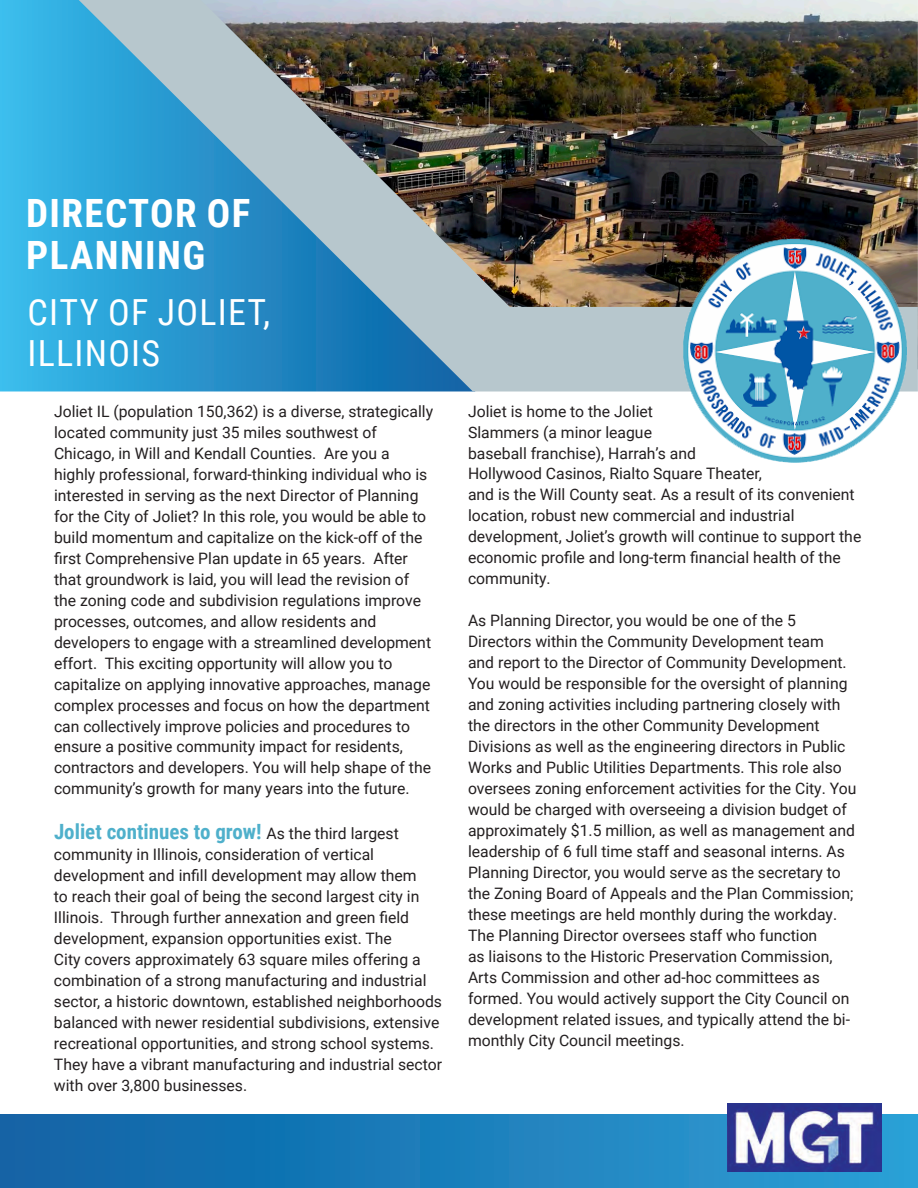
<style>
.page{position:relative;width:918px;height:1188px;background:#fff}
.page>*{position:absolute;margin:0;border:0;box-sizing:border-box;transform-origin:0 0}
.Header1{font:700 39px/42px "Roboto Condensed";letter-spacing:.035em;color:#fff}
.Header1-2{font:36px/40.5px "Roboto Condensed";letter-spacing:.035em;color:#fff}
.Text_11{font:700 21px "Roboto Condensed";color:#4fb0cb}
.Text_11-2{font:15.75px/21px "Roboto";color:#231f20}
.s1{font-family:"Roboto";font-weight:400;font-size:15.75px;color:#231f20}
</style>
<div class="page">
<div style="left:0;top:1115px;width:918px;height:73px;background:linear-gradient(to right,#0e63a5,#2c98d1)"></div>
<svg style="left:0;top:0;width:79px;height:392px;background:#36b5e6"></svg>
<img style="left:79px;top:0;width:839px;height:392px">
<img style="left:727px;top:1104px;width:155px;height:67px">
<img style="left:681px;top:238px;width:228px;height:225px">
<p class="Header1" style="left:26px;top:191px;width:226px">DIRECTOR OF<br>PLANNING</p>
<p class="Header1-2" style="left:28px;top:291px;width:244px">CITY OF JOLIET,<br>ILLINOIS</p>
<p class="Text_11-2" style="left:54px;top:400px;width:381px">Joliet IL (population 150,362) is a diverse, strategically located community just 35 miles southwest of Chicago, in Will and Kendall Counties. Are you a highly professional, forward-thinking individual who is interested in serving as the next Director of Planning for the City of Joliet? In this role, you would be able to build momentum and capitalize on the kick-off of the first Comprehensive Plan update in 65 years. After that groundwork is laid, you will lead the revision of the zoning code and subdivision regulations improve processes, outcomes, and allow residents and developers to engage with a streamlined development effort. This exciting opportunity will allow you to capitalize on applying innovative approaches, manage complex processes and focus on how the department can collectively improve policies and procedures to ensure a positive community impact for residents, contractors and developers. You will help shape of the community’s growth for many years into the future.</p>
<p class="Text_11" style="left:54px;top:817px;width:346px">Joliet continues to grow! <span class="s1">As the third largest</span></p>
<p class="Text_11-2" style="left:54px;top:843px;width:390px">community in Illinois, consideration of vertical development and infill development may allow them<br>to reach their goal of being the second largest city in Illinois. Through further annexation and green field development, expansion opportunities exist. The<br>City covers approximately 63 square miles offering a combination of a strong manufacturing and industrial sector, a historic downtown, established neighborhoods balanced with newer residential subdivisions, extensive recreational opportunities, and strong school systems.<br>They have a vibrant manufacturing and industrial sector with over 3,800 businesses.</p>
<p class="Text_11-2" style="left:468px;top:400px;width:395px">Joliet is home to the Joliet<br>Slammers (a minor league<br>baseball franchise), Harrah’s and<br>Hollywood Casinos, Rialto Square Theater,<br>and is the Will County seat. As a result of its convenient location, robust new commercial and industrial development, Joliet’s growth will continue to support the economic profile and long-term financial health of the community.</p>
<p class="Text_11-2" style="left:468px;top:609px;width:390px">As Planning Director, you would be one of the 5<br>Directors within the Community Development team<br>and report to the Director of Community Development.<br>You would be responsible for the oversight of planning and zoning activities including partnering closely with the directors in the other Community Development Divisions as well as the engineering directors in Public Works and Public Utilities Departments. This role also oversees zoning enforcement activities for the City. You would be charged with overseeing a division budget of approximately $1.5 million, as well as management and leadership of 6 full time staff and seasonal interns. As Planning Director, you would serve as the secretary to the Zoning Board of Appeals and the Plan Commission; these meetings are held monthly during the workday.<br>The Planning Director oversees staff who function<br>as liaisons to the Historic Preservation Commission, Arts Commission and other ad-hoc committees as formed. You would actively support the City Council on development related issues, and typically attend the bi&shy;monthly City Council meetings.</p>
</div>
